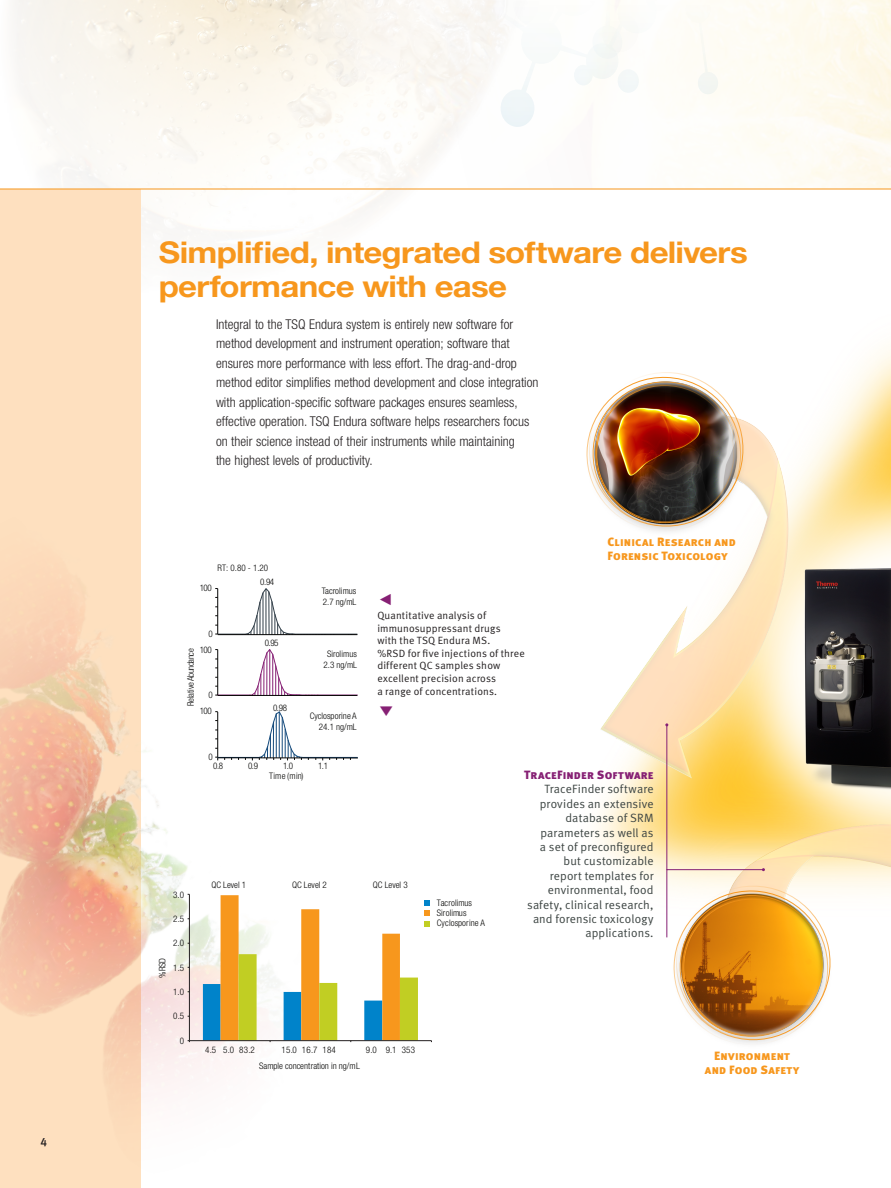
<style>
.page{position:relative;width:891px;height:1188px;background:#fff}
.page>*{position:absolute;margin:0;border:0;box-sizing:border-box;transform-origin:0 0}
.t1{font:700 30px/34.5px "Helvetica Neue LT Std";letter-spacing:-.02em;color:#f7971d;scale:1.1 1}
.t2{font:300 condensed 13.5px/19.5px "Helvetica Neue LT Std";color:#231f20}
.t3{font:12px/14.4px "Meta Normal LF";letter-spacing:.01em;color:#3d4543;text-align:right}
.t4{font:12px/14.4px "Meta Black LF Caps";letter-spacing:.015em;color:#f7971d}
.t5{font:12px "Meta Black LF Caps";letter-spacing:.015em;color:#862074}
.t6{font:12px "Meta Medium LF";color:#231f20}
.t7{font:10.5px/12.6px "Meta Normal LF";letter-spacing:.015em;color:#231f20}
.t8{font:300 condensed 9px/10.8px "Helvetica Neue";color:#050504}
.t9{font:300 condensed 9px "Helvetica Neue";letter-spacing:-.055em;color:#050504}
</style>
<div class="page">
<img style="left:425px;top:346px;width:466px;height:697px">
<div style="left:0;top:189px;width:141px;height:999px;background:#fee0bf"></div>
<img style="left:581px;top:365px;width:170px;height:169px">
<svg style="left:666px;top:868px;width:172px;height:176px"></svg>
<hr style="left:666px;top:725px;width:1px;height:145px;background:#862074">
<img style="left:0;top:589px;width:425px;height:500px">
<hr style="left:0;top:189px;width:891px;height:1px;background:#f7971d">
<svg style="left:216px;top:0;width:206px;height:89px"></svg>
<svg style="left:475px;top:0;width:291px;height:127px"></svg>
<hr style="left:189px;top:894px;width:1px;height:147px;background:#231f20">
<hr style="left:189px;top:1040px;width:242px;height:1px;background:#231f20">
<svg style="left:203px;top:895px;width:215px;height:147px"></svg>
<svg style="left:424px;top:900px;width:6px;height:26px"></svg>
<svg style="left:215px;top:648px;width:143px;height:48px"></svg>
<hr style="left:218px;top:695px;width:139px;height:1px;background:#050504">
<svg style="left:215px;top:711px;width:143px;height:49px"></svg>
<svg style="left:215px;top:588px;width:143px;height:47px"></svg>
<hr style="left:217px;top:650px;width:1px;height:45px;background:#050504">
<hr style="left:218px;top:634px;width:139px;height:1px;background:#050504">
<svg style="left:380px;top:594px;width:11px;height:12px"></svg>
<svg style="left:380px;top:706px;width:12px;height:10px"></svg>
<p class="t6" style="left:40px;top:1135px;width:8px">4</p>
<h1 class="t1" style="left:159px;top:234px;width:537px">Simplified, integrated software delivers performance with ease</h1>
<p class="t2" style="left:216px;top:314px;width:324px">Integral to the TSQ Endura system is entirely new software for method development and instrument operation; software that ensures more performance with less effort. The drag-and-drop method editor simplifies method development and close integration with application-specific software packages ensures seamless, effective operation. TSQ Endura software helps researchers focus on their science instead of their instruments while maintaining<br>the highest levels of productivity.</p>
<p class="t8" style="left:217px;top:562px;width:52px">RT: 0.80 - 1.20</p>
<p class="t8" style="left:200px;top:583px;width:13px">100</p>
<p class="t8" style="left:209px;top:628px;width:6px">0</p>
<p class="t8" style="left:200px;top:644px;width:13px">100</p>
<p class="t9" style="left:185px;top:706px;width:60px;rotate:-90deg">Relative Abundance</p>
<p class="t8" style="left:209px;top:689px;width:6px">0</p>
<p class="t8" style="left:200px;top:706px;width:13px">100</p>
<p class="t8" style="left:209px;top:751px;width:6px">0</p>
<p class="t8" style="left:260px;top:576px;width:15px">0.94</p>
<p class="t8" style="left:265px;top:638px;width:15px">0.95</p>
<p class="t8" style="left:273px;top:702px;width:15px">0.98</p>
<p class="t8" style="left:322px;top:585px;width:36px">Tacrolimus<br>2.7 ng/mL</p>
<p class="t8" style="left:324px;top:648px;width:35px;text-align:center">Sirolimus<br>2.3 ng/mL</p>
<p class="t8" style="left:310px;top:710px;width:49px;text-align:right">Cyclosporine A<br>24.1 ng/mL</p>
<p class="t7" style="left:377px;top:609px;width:149px">Quantitative analysis of immunosuppressant drugs<br>with the TSQ Endura MS.<br>%RSD for five injections of three different QC samples show excellent precision across<br>a range of concentrations.</p>
<p class="t4" style="left:608px;top:534px;width:130px">Clinical Research and<br>Forensic Toxicology</p>
<p class="t8" style="left:213px;top:760px;width:12px">0.8</p>
<p class="t8" style="left:248px;top:760px;width:12px">0.9</p>
<p class="t8" style="left:283px;top:760px;width:12px">1.0</p>
<p class="t8" style="left:318px;top:760px;width:12px">1.1</p>
<p class="t8" style="left:269px;top:771px;width:36px">Time (min)</p>
<p class="t8" style="left:173px;top:889px;width:12px">3.0</p>
<p class="t8" style="left:173px;top:913px;width:12px">2.5</p>
<p class="t8" style="left:173px;top:938px;width:12px">2.0</p>
<p class="t8" style="left:157px;top:978px;width:22px;rotate:-90deg">%RSD</p>
<p class="t8" style="left:173px;top:962px;width:12px">1.5</p>
<p class="t8" style="left:173px;top:986px;width:12px">1.0</p>
<p class="t8" style="left:173px;top:1011px;width:12px">0.5</p>
<p class="t8" style="left:180px;top:1035px;width:6px">0</p>
<p class="t8" style="left:211px;top:880px;width:36px">QC Level 1</p>
<p class="t8" style="left:292px;top:880px;width:36px">QC Level 2</p>
<p class="t8" style="left:373px;top:880px;width:36px">QC Level 3</p>
<p class="t8" style="left:205px;top:1045px;width:51px">4.5 5.0 83.2</p>
<p class="t8" style="left:281px;top:1045px;width:56px">15.0 16.7 184</p>
<p class="t8" style="left:366px;top:1045px;width:51px">9.0 9.1 353</p>
<p class="t8" style="left:259px;top:1060px;width:102px">Sample concentration in ng/mL</p>
<p class="t8" style="left:437px;top:897px;width:50px;line-height:10.4px">Tacrolimus<br>Sirolimus<br>Cyclosporine A</p>
<p class="t5" style="left:524px;top:768px;width:131px">TraceFinder Software</p>
<p class="t3" style="left:527px;top:782px;width:128px">TraceFinder software provides an extensive database of SRM parameters as well as<br>a set of preconfigured but customizable<br>report templates for environmental, food safety, clinical research, and forensic toxicology applications.</p>
<p class="t4" style="left:705px;top:1048px;width:96px;text-align:center">Environment and Food Safety</p>
</div>
